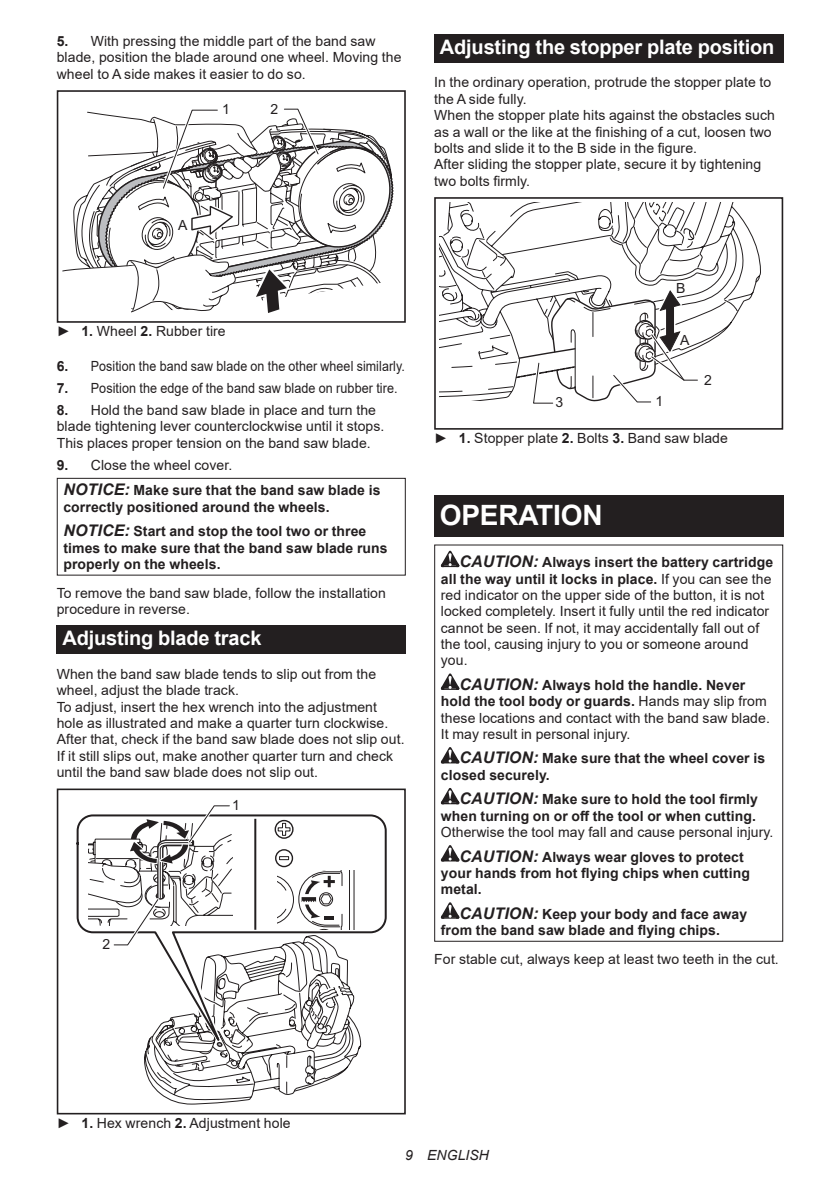
<style>
.page{position:relative;width:840px;height:1191px;background:#fff}
.page>*{position:absolute;margin:0;border:0;box-sizing:border-box;transform-origin:0 0}
.t1{font:700 28px "Arial";letter-spacing:-.01em;color:#fff}
.t2{font:700 20px "Arial";letter-spacing:-.01em;color:#fff}
.t3{font:14px/16.4px "Arial";letter-spacing:.005em;color:#231f20}
.t4{font:700 14px/16.4px "Arial";letter-spacing:.005em;color:#231f20}
.t5{font:14px "Arial";letter-spacing:.005em;color:#231f20;scale:.89 1}
.t6{font:14px "Arial";letter-spacing:.005em;color:#231f20;scale:.9 1}
.t7{font:italic 14px "Arial";letter-spacing:.005em;color:#231f20}
.s1{font-weight:700}
.s2{font-weight:400}
.s3{font-style:italic;font-size:16px}
.s4{font-weight:700;font-style:italic;font-size:16px}
</style>
<div class="page">
<div style="left:57px;top:90px;width:348px;height:233px;border:2px solid #231f20"></div>
<svg style="left:62px;top:108px;width:335px;height:213px"></svg>
<div style="left:57px;top:478px;width:348px;height:97px;border:1px solid #231f20"></div>
<div style="left:57px;top:625px;width:348px;height:29px;background:#231f20"></div>
<svg style="left:76px;top:814px;width:311px;height:231px"></svg>
<div style="left:57px;top:788px;width:348px;height:326px;border:2px solid #231f20"></div>
<svg style="left:78px;top:805px;width:283px;height:299px"></svg>
<div style="left:434px;top:34px;width:348px;height:29px;background:#231f20"></div>
<svg style="left:439px;top:203px;width:321px;height:198px"></svg>
<div style="left:434px;top:197px;width:348px;height:233px;border:2px solid #231f20"></div>
<svg style="left:514px;top:283px;width:186px;height:121px"></svg>
<div style="left:434px;top:495px;width:348px;height:41px;background:#231f20"></div>
<svg style="left:440px;top:551px;width:19px;height:16px"></svg>
<svg style="left:440px;top:673px;width:19px;height:17px"></svg>
<svg style="left:440px;top:747px;width:19px;height:16px"></svg>
<svg style="left:440px;top:788px;width:19px;height:16px"></svg>
<svg style="left:440px;top:845px;width:19px;height:16px"></svg>
<svg style="left:440px;top:902px;width:19px;height:16px"></svg>
<p class="t3" style="left:57px;top:33px;width:346px"><span class="s1">5.</span> With pressing the middle part of the band saw blade, position the blade around one wheel. Moving the wheel to A side makes it easier to do so.</p>
<p class="t3" style="left:222px;top:101px;width:9px">1</p>
<p class="t3" style="left:270px;top:100px;width:9px">2</p>
<p class="t3" style="left:178px;top:217px;width:11px">A</p>
<p class="t3" style="left:57px;top:323px;width:170px">► <span class="s1">1.</span> Wheel <span class="s1">2.</span> Rubber tire</p>
<p class="t5" style="left:57px;top:356px;width:392px"><span class="s1">6.</span> Position the band saw blade on the other wheel similarly.</p>
<p class="t6" style="left:57px;top:378px;width:380px"><span class="s1">7.</span> Position the edge of the band saw blade on rubber tire.</p>
<p class="t3" style="left:57px;top:402px;width:329px"><span class="s1">8.</span> Hold the band saw blade in place and turn the blade tightening lever counterclockwise until it stops.<br>This places proper tension on the band saw blade.</p>
<p class="t4" style="left:63px;top:452px;width:318px;line-height:25.6px;text-indent:-7px">9. <span class="s2">Close the wheel cover.<br></span><span class="s3">NOTICE:</span> Make sure that the band saw blade is</p>
<p class="t4" style="left:63px;top:495px;width:304px;line-height:24.4px">correctly positioned around the wheels.<br><span class="s3">NOTICE:</span> Start and stop the tool two or three</p>
<p class="t4" style="left:63px;top:539px;width:325px">times to make sure that the band saw blade runs properly on the wheels.</p>
<p class="t3" style="left:57px;top:584px;width:330px">To remove the band saw blade, follow the installation procedure in reverse.</p>
<h2 class="t2" style="left:62px;top:624px;width:200px">Adjusting blade track</h2>
<p class="t3" style="left:57px;top:665px;width:349px">When the band saw blade tends to slip out from the wheel, adjust the blade track.<br>To adjust, insert the hex wrench into the adjustment hole as illustrated and make a quarter turn clockwise.<br>After that, check if the band saw blade does not slip out.<br>If it still slips out, make another quarter turn and check until the band saw blade does not slip out.</p>
<p class="t3" style="left:102px;top:936px;width:9px">2</p>
<p class="t3" style="left:232px;top:796px;width:9px">1</p>
<h2 class="t2" style="left:439px;top:33px;width:336px">Adjusting the stopper plate position</h2>
<p class="t3" style="left:434px;top:74px;width:342px">In the ordinary operation, protrude the stopper plate to the A side fully.<br>When the stopper plate hits against the obstacles such as a wall or the like at the finishing of a cut, loosen two bolts and slide it to the B side in the figure.<br>After sliding the stopper plate, secure it by tightening two bolts firmly.</p>
<p class="t3" style="left:675px;top:279px;width:11px">B</p>
<p class="t3" style="left:679px;top:331px;width:11px">A</p>
<p class="t3" style="left:703px;top:371px;width:9px">2</p>
<p class="t3" style="left:655px;top:393px;width:9px">1</p>
<p class="t3" style="left:555px;top:393px;width:9px">3</p>
<p class="t3" style="left:434px;top:430px;width:295px">► <span class="s1">1.</span> Stopper plate <span class="s1">2.</span> Bolts <span class="s1">3.</span> Band saw blade</p>
<h1 class="t1" style="left:439px;top:495px;width:164px">OPERATION</h1>
<p class="t3" style="left:440px;top:554px;width:333px;text-indent:19px"><span class="s4">CAUTION:</span> <span class="s1">Always insert the battery cartridge all the way until it locks in place.</span> If you can see the red indicator on the upper side of the button, it is not locked completely. Insert it fully until the red indicator cannot be seen. If not, it may accidentally fall out of the tool, causing injury to you or someone around you.</p>
<p class="t3" style="left:440px;top:676px;width:330px;text-indent:19px"><span class="s4">CAUTION:</span> <span class="s1">Always hold the handle. Never hold the tool body or guards.</span> Hands may slip from these locations and contact with the band saw blade.<br>It may result in personal injury.</p>
<p class="t4" style="left:440px;top:750px;width:325px;text-indent:19px"><span class="s3">CAUTION:</span> Make sure that the wheel cover is closed securely.</p>
<p class="t4" style="left:440px;top:791px;width:318px;text-align:right"><span class="s3">CAUTION:</span> Make sure to hold the tool firmly when turning on or off the tool or when cutting.</p>
<p class="t3" style="left:459px;top:820px;width:315px;line-height:24.4px;text-indent:-19px">Otherwise the tool may fall and cause personal injury.<br><span class="s4">CAUTION:</span> <span class="s1">Always wear gloves to protect</span></p>
<p class="t4" style="left:440px;top:865px;width:310px">your hands from hot flying chips when cutting metal.</p>
<p class="t4" style="left:440px;top:905px;width:308px;text-indent:19px"><span class="s3">CAUTION:</span> Keep your body and face away from the band saw blade and flying chips.</p>
<p class="t3" style="left:434px;top:950px;width:346px">For stable cut, always keep at least two teeth in the cut.</p>
<p class="t3" style="left:57px;top:1114px;width:235px">► <span class="s1">1.</span> Hex wrench <span class="s1">2.</span> Adjustment hole</p>
<p class="t7" style="left:405px;top:1146px;width:85px">9 ENGLISH</p>
</div>
